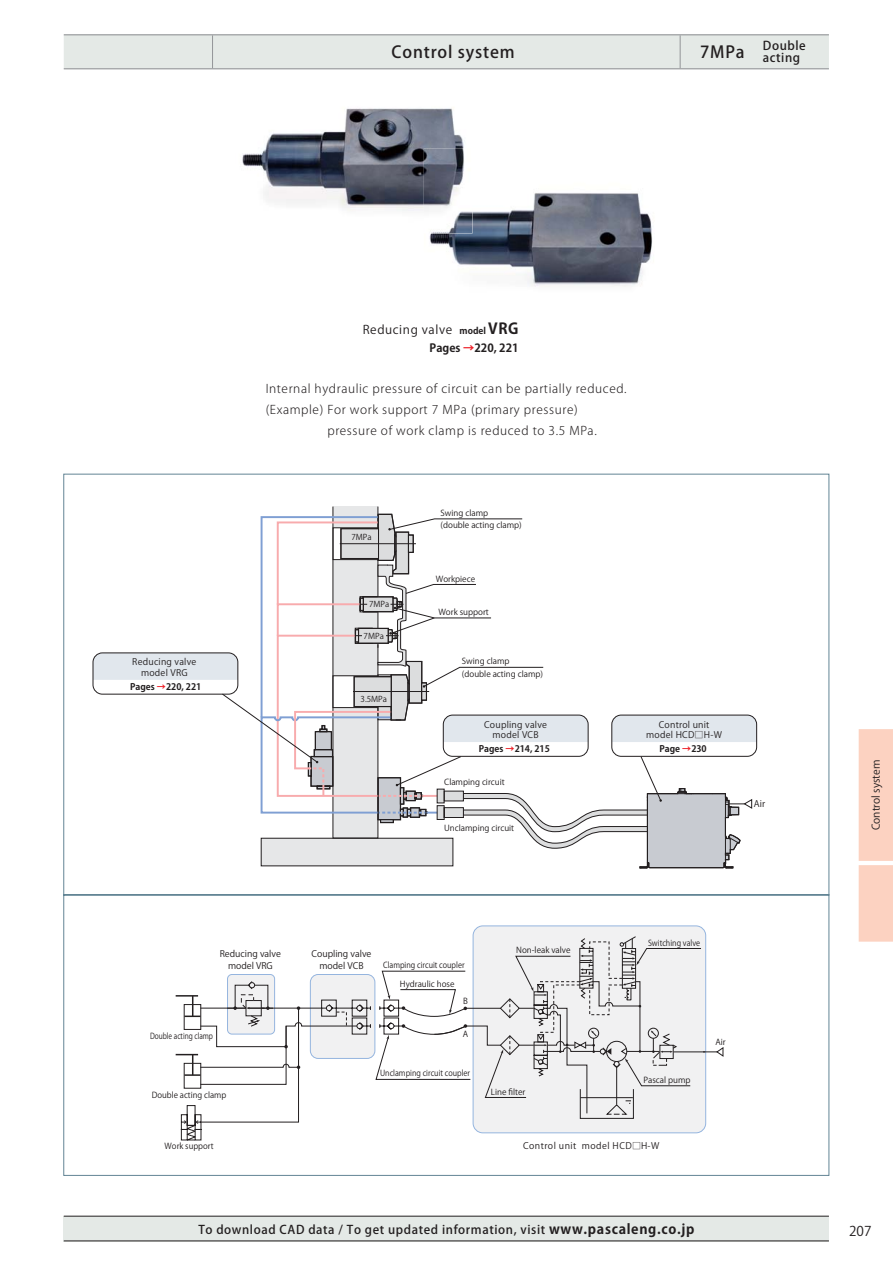
<style>
.page{position:relative;width:893px;height:1263px;background:#fff}
.page>*{position:absolute;margin:0;border:0;box-sizing:border-box;transform-origin:0 0}
.t1{font:16.5px "Koz Go Pro Medium 90 msp RKSJ H";letter-spacing:.05em;color:#231f20}
.t2{font:13.5px "Koz Go Pro Regular 90 msp RKSJ H";color:#231f20}
.t3{font:12px "Koz Go Pro Light 90 msp RKSJ H";letter-spacing:.05em;color:#231f20}
.t4{font:12px/12px "Koz Go Pro Medium 90 msp RKSJ H";letter-spacing:.05em;color:#231f20}
.t5{font:12px "Koz Go Pro Regular 90 msp RKSJ H";letter-spacing:.05em;color:#231f20}
.t6{font:11.25px "Koz Go Pro Bold 90 msp RKSJ H";color:#231f20}
.t7{font:10.5px "Koz Go Pro Regular 90 msp RKSJ H";color:#231f20}
.t8{font:9px/10.8px "Koz Go Pro Regular 90 msp RKSJ H";letter-spacing:.025em;color:#231f20;text-align:center}
.t9{font:9px/12px "Koz Go Pro Regular 90 msp RKSJ H";color:#231f20;text-align:center}
.t10{font:9px "Koz Go Pro Bold 90 msp RKSJ H";color:#231f20}
.t11{font:9px "Koz Go Pro Regular 90 msp RKSJ H";letter-spacing:.05em;color:#231f20}
.t12{font:8.25px/12.3px "Koz Go Pro Regular 90 msp RKSJ H";color:#231f20}
.t13{font:8.25px "Koz Go Pro Regular 90 msp RKSJ H";color:#231f20;scale:.9 1}
.t14{font:8.25px "Koz Go Pro Regular 90 msp RKSJ H";color:#231f20;scale:.82 1}
.t15{font:8.1px "Koz Go Pro Regular 90 msp RKSJ H";color:#231f20}
.s1{color:#ed1c24}
.s2{font-family:"Koz Go Pro Bold 90 msp RKSJ H";font-size:9px}
.s3{font-family:"Koz Go Pro Bold 90 msp RKSJ H";font-size:15px}
.s4{font-family:"Koz Go Pro Bold 90 msp RKSJ H";font-size:13.5px}
</style>
<div class="page">
<div style="left:64px;top:1216px;width:765px;height:25px;background:#e4e9e6"></div>
<hr style="left:64px;top:1216px;width:765px;height:1px;background:#231f20">
<hr style="left:64px;top:1241px;width:765px;height:1px;background:#231f20">
<div style="left:64px;top:35px;width:765px;height:33px;background:#e4e9e6"></div>
<hr style="left:212px;top:35px;width:1px;height:33px;background:#939598">
<hr style="left:680px;top:35px;width:1px;height:33px;background:#939598">
<hr style="left:64px;top:34px;width:765px;height:1px;background:#939598">
<hr style="left:64px;top:68px;width:765px;height:1px;background:#939598">
<div style="left:859px;top:729px;width:34px;height:213px;background:#fcd2c1"></div>
<img style="left:429px;top:193px;width:223px;height:94px">
<img style="left:242px;top:108px;width:231px;height:125px">
<img style="left:424px;top:148px;width:48px;height:86px">
<svg style="left:63px;top:474px;width:766px;height:702px"></svg>
<svg style="left:93px;top:506px;width:664px;height:363px"></svg>
<svg style="left:176px;top:936px;width:548px;height:205px"></svg>
<div style="left:115px;top:682px;width:102px;height:9px;background:#fff"></div>
<div style="left:463px;top:744px;width:102px;height:9px;background:#fff"></div>
<div style="left:632px;top:744px;width:102px;height:9px;background:#fff"></div>
<h1 class="t1" style="left:392px;top:46px;width:125px">Control system</h1>
<h1 class="t1" style="left:700px;top:46px;width:63px">7MPa　</h1>
<h3 class="t4" style="left:763px;top:41px;width:45px">Double acting</h3>
<p class="t8" style="left:132px;top:657px;width:66px">Reducing valve model VRG</p>
<p class="t10" style="left:130px;top:683px;width:73px">Pages <span class="s1">→</span>220, 221</p>
<h3 class="t5" style="left:363px;top:325px;width:157px">Reducing valve <span class="s2">model</span> <span class="s3">VRG</span></h3>
<h3 class="t6" style="left:430px;top:343px;width:90px">Pages <span class="s1">→</span>220, 221</h3>
<h3 class="t3" style="left:266px;top:384px;width:362px">Internal hydraulic pressure of circuit can be partially reduced.</h3>
<h3 class="t3" style="left:266px;top:405px;width:313px">(Example) For work support 7 MPa (primary pressure)</h3>
<h3 class="t3" style="left:327px;top:426px;width:271px">pressure of work clamp is reduced to 3.5 MPa.</h3>
<p class="t15" style="left:351px;top:534px;width:22px">7MPa</p>
<p class="t15" style="left:369px;top:601px;width:22px">7MPa</p>
<p class="t15" style="left:364px;top:632px;width:22px">7MPa</p>
<p class="t15" style="left:361px;top:695px;width:28px">3.5MPa</p>
<p class="t12" style="left:441px;top:508px;width:83px">Swing clamp<br>(double acting clamp)</p>
<p class="t12" style="left:436px;top:574px;width:41px">Workpiece</p>
<p class="t12" style="left:438px;top:607px;width:52px">Work support</p>
<p class="t12" style="left:462px;top:656px;width:83px">Swing clamp<br>(double acting clamp)</p>
<p class="t8" style="left:484px;top:720px;width:64px">Coupling valve model VCB</p>
<p class="t8" style="left:646px;top:720px;width:77px">Control unit model HCD□H-W</p>
<p class="t10" style="left:479px;top:746px;width:73px">Pages <span class="s1">→</span>214, 215</p>
<p class="t10" style="left:659px;top:746px;width:49px">Page <span class="s1">→</span>230</p>
<p class="t12" style="left:444px;top:777px;width:62px">Clamping circuit</p>
<p class="t12" style="left:444px;top:823px;width:72px">Unclamping circuit</p>
<p class="t8" style="left:754px;top:800px;width:13px">Air</p>
<p class="t9" style="left:220px;top:949px;width:63px">Reducing valve model VRG</p>
<p class="t9" style="left:311px;top:949px;width:62px">Coupling valve model VCB</p>
<p class="t13" style="left:383px;top:962px;width:92px">Clamping circuit coupler</p>
<p class="t12" style="left:516px;top:945px;width:56px">Non-leak valve</p>
<p class="t13" style="left:648px;top:940px;width:59px">Switching valve</p>
<p class="t12" style="left:400px;top:979px;width:56px">Hydraulic hose</p>
<p class="t14" style="left:150px;top:1033px;width:78px">Double acting clamp</p>
<p class="t12" style="left:463px;top:996px;width:6px">B</p>
<p class="t12" style="left:463px;top:1029px;width:7px">A</p>
<p class="t12" style="left:715px;top:1037px;width:12px">Air</p>
<p class="t13" style="left:380px;top:1070px;width:102px">Unclamping circuit coupler</p>
<p class="t12" style="left:643px;top:1075px;width:49px">Pascal pump</p>
<p class="t12" style="left:152px;top:1090px;width:76px">Double acting clamp</p>
<p class="t12" style="left:491px;top:1087px;width:36px">Line filter</p>
<p class="t12" style="left:165px;top:1141px;width:50px">Work support</p>
<p class="t11" style="left:523px;top:1142px;width:138px">Control unit model HCD□H-W</p>
<h3 class="t4" style="left:198px;top:1225px;width:497px">To download CAD data / To get updated information, visit <span class="s4">www.pascaleng.co.jp</span></h3>
<p class="t7" style="left:872px;top:830px;width:72px;rotate:-90deg">Control system</p>
<h2 class="t2" style="left:849px;top:1226px;width:24px">207</h2>
</div>
